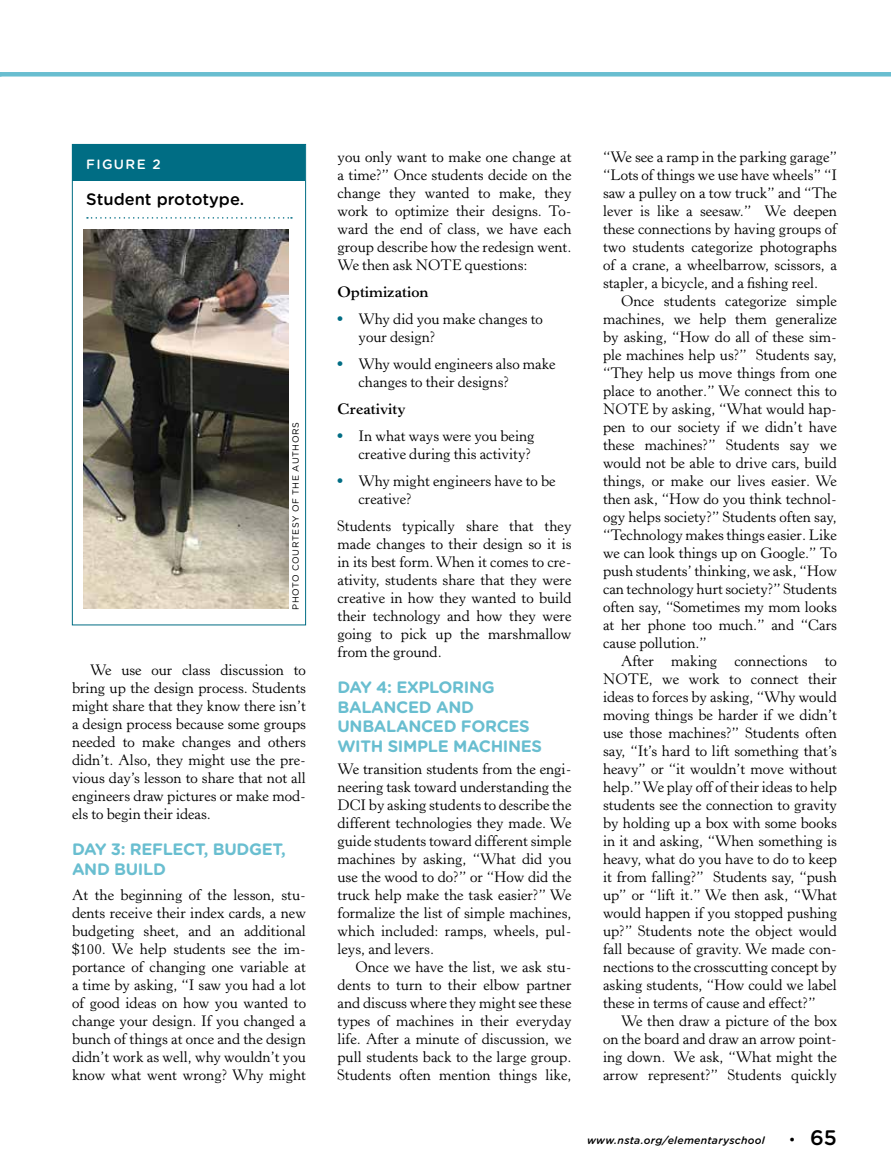
<style>
.page{position:relative;width:891px;height:1175px;background:#fff}
.page>*{position:absolute;margin:0;border:0;box-sizing:border-box;transform-origin:0 0}
.t1{font:500 21px "Gotham Rounded";color:#000}
.t2{font:700 16.5px/19.5px "Gotham Rounded";letter-spacing:-.02em;color:#69bed0}
.t3{font:500 16.5px "Gotham Rounded";color:#000}
.t4{font:15px/18px "Horley Old Style MT Std";color:#000;text-align:justify}
.t5{font:700 15px "Horley Old Style MT Std";color:#000}
.t6{font:500 13.5px "Gotham Rounded";letter-spacing:.1em;color:#fff}
.t7{font:italic 500 10.5px "Gotham Rounded";letter-spacing:.025em;color:#000}
.t8{font:9px "Gotham Rounded";letter-spacing:.06em;color:#000}
.s1{font-family:"Helvetica LT Std";color:#006d84}
.s2{font-family:"Horley Old Style MT Std";font-weight:700;font-size:13.5px}
</style>
<div class="page">
<div style="left:73px;top:145px;width:232px;height:36px;background:#006d84"></div>
<svg style="left:87px;top:217px;width:205px;height:2px"></svg>
<div style="left:72px;top:144px;width:234px;height:481px;border:1px solid #006d84"></div>
<img style="left:83px;top:230px;width:206px;height:378px">
<hr style="left:0;top:72px;width:891px;height:4px;background:#69bed0">
<p class="t6" style="left:86px;top:155px;width:76px">FIGURE 2</p>
<p class="t3" style="left:86px;top:187px;width:160px">Student prototype.</p>
<p class="t8" style="left:290px;top:609px;width:189px;rotate:-90deg">PHOTO COURTESY OF THE AUTHORS</p>
<p class="t4" style="left:72px;top:661px;width:236px;text-indent:18px">We use our class discussion to bring up the design process. Students might share that they know there isn’t a design process because some groups needed to make changes and others didn’t. Also, they might use the pre&shy;vious day’s lesson to share that not all engineers draw pictures or make mod&shy;els to begin their ideas.</p>
<p class="t2" style="left:72px;top:839px;width:215px">DAY 3: REFLECT, BUDGET,<br>AND BUILD</p>
<p class="t4" style="left:72px;top:886px;width:236px">At the beginning of the lesson, stu&shy;dents receive their index cards, a new budgeting sheet, and an additional $100. We help students see the im&shy;portance of changing one variable at a time by asking, “I saw you had a lot of good ideas on how you wanted to change your design. If you changed a bunch of things at once and the design didn’t work as well, why wouldn’t you know what went wrong? Why might</p>
<p class="t4" style="left:338px;top:148px;width:236px">you only want to make one change at a time?” Once students decide on the change they wanted to make, they work to optimize their designs. To&shy;ward the end of class, we have each group describe how the redesign went.<br>We then ask NOTE questions:</p>
<p class="t5" style="left:338px;top:282px;width:93px">Optimization</p>
<p class="t4" style="left:358px;top:310px;width:186px;text-indent:-21px"><span class="s1">•</span> Why did you make changes to your design?</p>
<p class="t4" style="left:358px;top:355px;width:199px;text-indent:-21px"><span class="s1">•</span> Why would engineers also make changes to their designs?</p>
<p class="t5" style="left:338px;top:399px;width:70px">Creativity</p>
<p class="t4" style="left:338px;top:427px;width:199px;text-align:right"><span class="s1">•</span> In what ways were you being creative during this activity?</p>
<p class="t4" style="left:358px;top:472px;width:199px;text-indent:-21px"><span class="s1">•</span> Why might engineers have to be creative?</p>
<p class="t4" style="left:338px;top:517px;width:236px">Students typically share that they made changes to their design so it is in its best form. When it comes to cre&shy;ativity, students share that they were creative in how they wanted to build their technology and how they were going to pick up the marshmallow from the ground.</p>
<p class="t2" style="left:338px;top:677px;width:206px">DAY 4: EXPLORING<br>BALANCED AND<br>UNBALANCED FORCES<br>WITH SIMPLE MACHINES</p>
<p class="t4" style="left:338px;top:760px;width:236px">We transition students from the engi&shy;neering task toward understanding the DCI by asking students to describe the different technologies they made. We guide students toward different simple machines by asking, “What did you use the wood to do?” or “How did the truck help make the task easier?” We formalize the list of simple machines, which included: ramps, wheels, pul&shy;leys, and levers.</p>
<p class="t4" style="left:338px;top:958px;width:236px;text-indent:18px">Once we have the list, we ask stu&shy;dents to turn to their elbow partner and discuss where they might see these types of machines in their everyday life. After a minute of discussion, we pull students back to the large group.<br>Students often mention things like,</p>
<p class="t4" style="left:603px;top:148px;width:236px">“We see a ramp in the parking garage” “Lots of things we use have wheels” “I saw a pulley on a tow truck” and “The lever is like a seesaw.” We deepen these connections by having groups of two students categorize photographs of a crane, a wheelbarrow, scissors, a stapler, a bicycle, and a fishing reel.</p>
<p class="t4" style="left:603px;top:292px;width:236px;text-indent:18px">Once students categorize simple machines, we help them generalize by asking, “How do all of these sim&shy;ple machines help us?” Students say, “They help us move things from one place to another.” We connect this to NOTE by asking, “What would hap&shy;pen to our society if we didn’t have these machines?” Students say we would not be able to drive cars, build things, or make our lives easier. We then ask, “How do you think technol&shy;ogy helps society?” Students often say, “Technology makes things easier. Like we can look things up on Google.” To push students’ thinking, we ask, “How can technology hurt society?” Students often say, “Sometimes my mom looks at her phone too much.” and “Cars cause pollution.”</p>
<p class="t4" style="left:603px;top:652px;width:236px;text-indent:18px">After making connections to NOTE, we work to connect their ideas to forces by asking, “Why would moving things be harder if we didn’t use those machines?” Students often say, “It’s hard to lift something that’s heavy” or “it wouldn’t move without help.” We play off of their ideas to help students see the connection to gravity by holding up a box with some books in it and asking, “When something is heavy, what do you have to do to keep it from falling?” Students say, “push up” or “lift it.” We then ask, “What would happen if you stopped pushing up?” Students note the object would fall because of gravity. We made con&shy;nections to the crosscutting concept by asking students, “How could we label these in terms of cause and effect?”</p>
<p class="t4" style="left:603px;top:1012px;width:236px;text-indent:18px">We then draw a picture of the box on the board and draw an arrow point&shy;ing down. We ask, “What might the arrow represent?” Students quickly</p>
<p class="t7" style="left:587px;top:1132px;width:179px">www.nsta.org/elementaryschool</p>
<h1 class="t1" style="left:790px;top:1122px;width:49px"><span class="s2">•</span> 65</h1>
</div>
